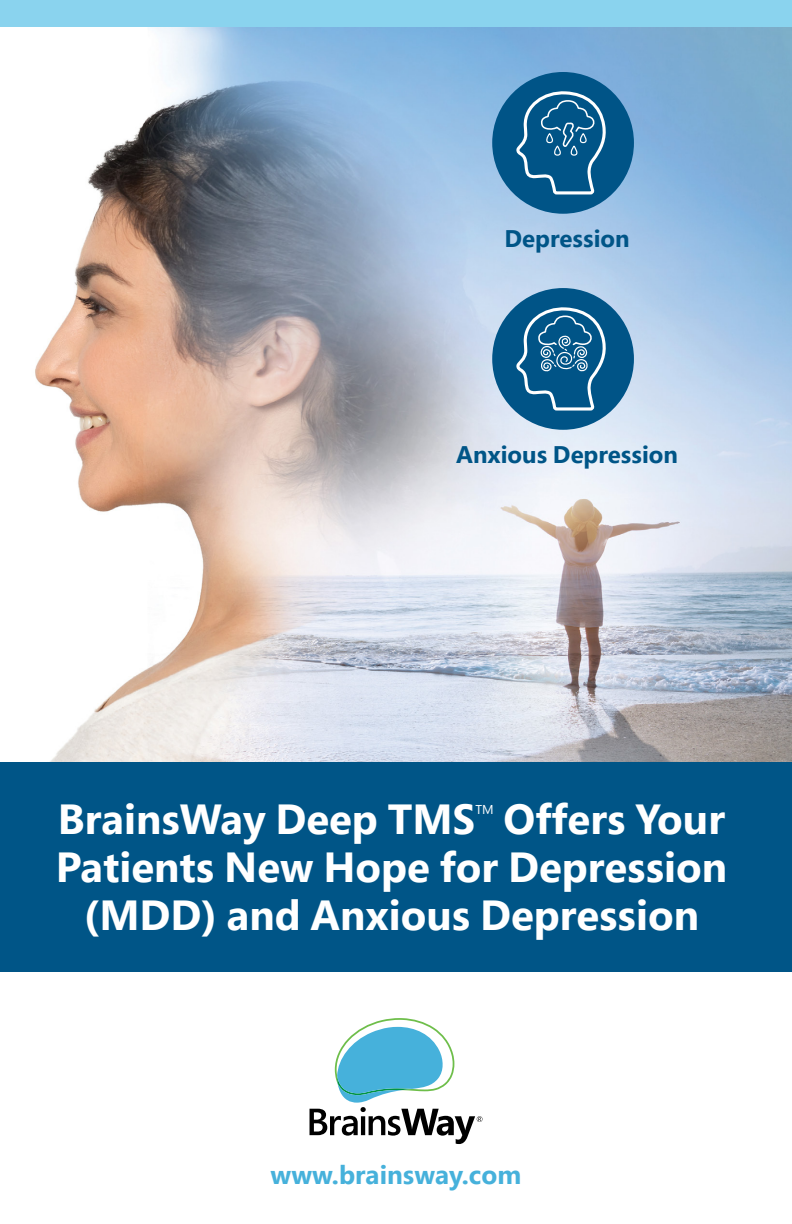
<style>
.page{position:relative;width:792px;height:1224px;background:#fff}
.page>*{position:absolute;margin:0;border:0;box-sizing:border-box;transform-origin:0 0}
.t1{font:700 42px "Segoe Pro";color:#fff}
.t2{font:700 26.2px "Segoe Pro";color:#46b1db}
.t3{font:700 24px "Segoe Pro";color:#005587}
.t4{font:12.8px "Segoe Pro";color:#fff}
</style>
<div class="page">
<div style="left:0;top:0;width:792px;height:27px;background:#8ad3ee"></div>
<div style="left:0;top:761px;width:792px;height:211px;background:#005587"></div>
<img style="left:35px;top:27px;width:757px;height:734px">
<svg style="left:310px;top:1018px;width:172px;height:126px"></svg>
<div style="left:492px;top:72px;width:142px;height:142px;background:#005487;border-radius:50%"></div>
<svg style="left:518px;top:91px;width:88px;height:121px"></svg>
<div style="left:492px;top:288px;width:142px;height:142px;background:#005487;border-radius:50%"></div>
<svg style="left:518px;top:307px;width:88px;height:121px"></svg>
<p class="t3" style="left:505px;top:221px;width:127px">Depression</p>
<p class="t3" style="left:456px;top:437px;width:223px">Anxious Depression</p>
<p class="t1" style="left:58px;top:790px;width:419px">BrainsWay Deep TMS</p>
<p class="t4" style="left:476px;top:801px;width:20px">TM</p>
<p class="t1" style="left:504px;top:790px;width:223px">Offers Your</p>
<p class="t1" style="left:56px;top:838px;width:673px">Patients New Hope for Depression</p>
<p class="t1" style="left:84px;top:886px;width:617px">(MDD) and Anxious Depression</p>
<p class="t2" style="left:271px;top:1156px;width:252px">www.brainsway.com</p>
</div>
